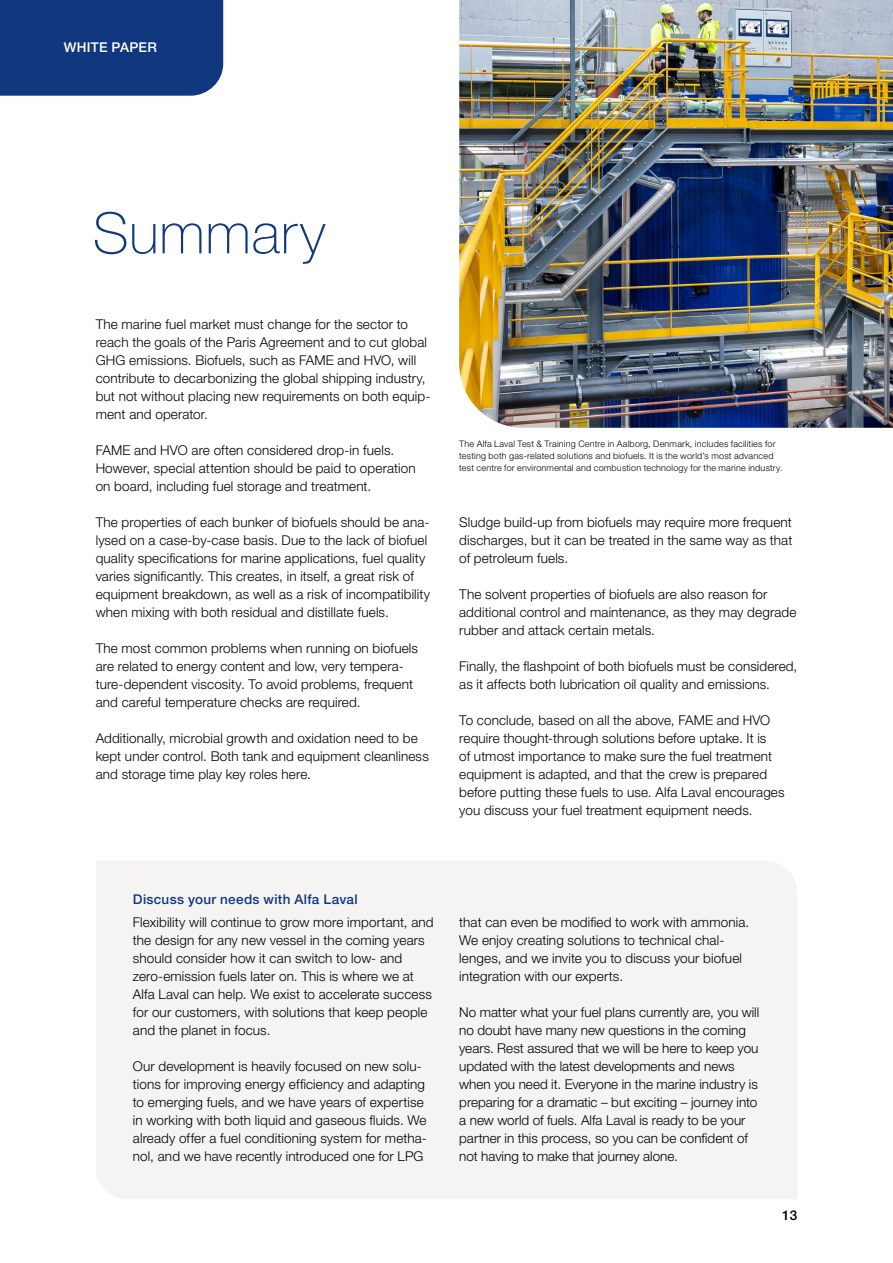
<style>
.page{position:relative;width:893px;height:1263px;background:#fff}
.page>*{position:absolute;margin:0;border:0;box-sizing:border-box;transform-origin:0 0}
.t1{font:100 57px "Helvetica Neue LT Std";letter-spacing:.015em;color:#11387f}
.t2{font:300 13.5px/18px "Helvetica Neue LT Std";letter-spacing:.01em;color:#000}
.t3{font:500 13.5px "Helvetica Neue LT Std";letter-spacing:.02em;color:#11387f}
.t4{font:500 13.5px "Helvetica Neue LT Std";letter-spacing:.02em;color:#fff}
.t5{font:500 13.5px "Helvetica Neue LT Std";color:#000}
.t6{font:300 9px/12px "Helvetica Neue LT Std";letter-spacing:.025em;color:#000}
</style>
<div class="page">
<div style="left:0;top:0;width:223px;height:96px;background:#11387f"></div>
<div style="left:96px;top:861px;width:701px;height:338px;background:#f5f4f3"></div>
<img style="left:459px;top:0;width:434px;height:428px">
<p class="t4" style="left:64px;top:39px;width:95px">WHITE PAPER</p>
<h1 class="t1" style="left:93px;top:200px;width:234px">Summary</h1>
<p class="t2" style="left:96px;top:314px;width:336px">The marine fuel market must change for the sector to reach the goals of the Paris Agreement and to cut global GHG emissions. Biofuels, such as FAME and HVO, will contribute to decarbonizing the global shipping industry, but not without placing new requirements on both equip&shy;ment and operator.</p>
<p class="t2" style="left:96px;top:440px;width:321px">FAME and HVO are often considered drop-in fuels.<br>However, special attention should be paid to operation on board, including fuel storage and treatment.</p>
<p class="t2" style="left:96px;top:512px;width:336px">The properties of each bunker of biofuels should be ana&shy;lysed on a case-by-case basis. Due to the lack of biofuel quality specifications for marine applications, fuel quality varies significantly. This creates, in itself, a great risk of equipment breakdown, as well as a risk of incompatibility when mixing with both residual and distillate fuels.</p>
<p class="t2" style="left:96px;top:638px;width:324px">The most common problems when running on biofuels are related to energy content and low, very tempera&shy;ture-dependent viscosity. To avoid problems, frequent and careful temperature checks are required.</p>
<p class="t2" style="left:96px;top:728px;width:335px">Additionally, microbial growth and oxidation need to be kept under control. Both tank and equipment cleanliness and storage time play key roles here.</p>
<p class="t6" style="left:459px;top:438px;width:325px">The Alfa Laval Test &amp; Training Centre in Aalborg, Denmark, includes facilities for testing both gas-related solutions and biofuels. It is the world’s most advanced test centre for environmental and combustion technology for the marine industry.</p>
<p class="t2" style="left:459px;top:512px;width:335px;text-align:justify">Sludge build-up from biofuels may require more frequent discharges, but it can be treated in the same way as that of petroleum fuels.</p>
<p class="t2" style="left:459px;top:584px;width:339px">The solvent properties of biofuels are also reason for additional control and maintenance, as they may degrade rubber and attack certain metals.</p>
<p class="t2" style="left:459px;top:656px;width:340px">Finally, the flashpoint of both biofuels must be considered, as it affects both lubrication oil quality and emissions.</p>
<p class="t2" style="left:459px;top:710px;width:327px">To conclude, based on all the above, FAME and HVO require thought-through solutions before uptake. It is<br>of utmost importance to make sure the fuel treatment equipment is adapted, and that the crew is prepared before putting these fuels to use. Alfa Laval encourages you discuss your fuel treatment equipment needs.</p>
<p class="t3" style="left:133px;top:891px;width:226px">Discuss your needs with Alfa Laval</p>
<p class="t2" style="left:133px;top:913px;width:302px">Flexibility will continue to grow more important, and the design for any new vessel in the coming years should consider how it can switch to low- and zero-emission fuels later on. This is where we at Alfa Laval can help. We exist to accelerate success for our customers, with solutions that keep people and the planet in focus.</p>
<p class="t2" style="left:133px;top:1057px;width:295px">Our development is heavily focused on new solu&shy;tions for improving energy efficiency and adapting to emerging fuels, and we have years of expertise in working with both liquid and gaseous fluids. We already offer a fuel conditioning system for metha&shy;nol, and we have recently introduced one for LPG</p>
<p class="t2" style="left:459px;top:913px;width:291px">that can even be modified to work with ammonia.<br>We enjoy creating solutions to technical chal&shy;lenges, and we invite you to discuss your biofuel integration with our experts.</p>
<p class="t2" style="left:459px;top:1003px;width:301px">No matter what your fuel plans currently are, you will no doubt have many new questions in the coming years. Rest assured that we will be here to keep you updated with the latest developments and news when you need it. Everyone in the marine industry is preparing for a dramatic – but exciting – journey into a new world of fuels. Alfa Laval is ready to be your partner in this process, so you can be confident of not having to make that journey alone.</p>
<p class="t5" style="left:782px;top:1207px;width:17px">13</p>
</div>
